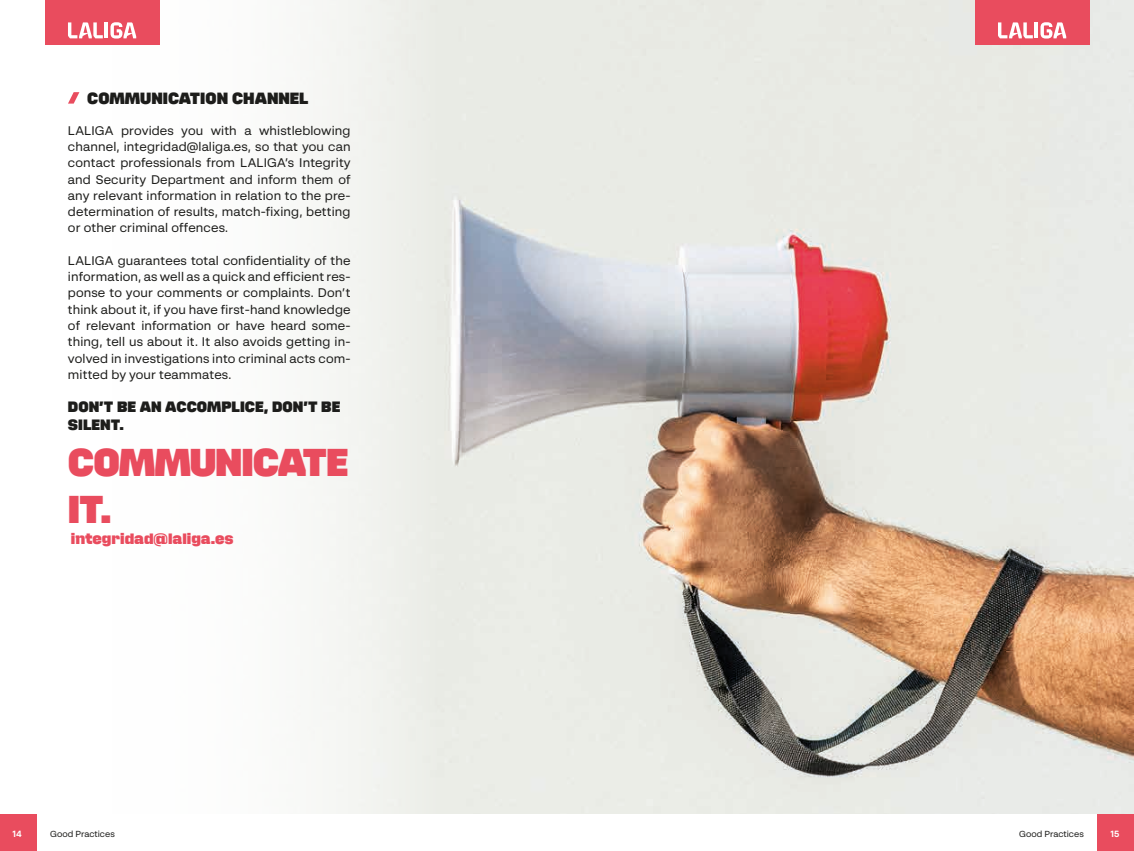
<style>
.page{position:relative;width:1134px;height:851px;background:#fff}
.page>*{position:absolute;margin:0;border:0;box-sizing:border-box;transform-origin:0 0}
.t1{font:700 expanded 38.75px/46.5px "LALIGA Headline";letter-spacing:-.03em;color:#e94c5e}
.t2{font:700 expanded 16.25px "LALIGA Headline";color:#1d1d1b}
.t3{font:700 expanded 15px/18px "LALIGA Headline";color:#1d1d1b}
.t4{font:700 expanded 15px "LALIGA Headline";color:#e94c5e}
.t5{font:12.5px/16.2px "LALIGA Text";letter-spacing:.01em;color:#1d1d1b;text-align:justify}
.t6{font:700 9px "LALIGA Text";color:#fff}
.t7{font:8.75px "LALIGA Text";color:#1d1d1b}
</style>
<div class="page">
<img style="left:439px;top:0;width:695px;height:814px">
<div style="left:0;top:0;width:439px;height:850px;background:linear-gradient(to right,#fff,#eff1ed)"></div>
<div style="left:36px;top:814px;width:1062px;height:36px;background:#fff"></div>
<div style="left:975px;top:0;width:114px;height:45px;background:#e94c5e"></div>
<div style="left:45px;top:0;width:114px;height:45px;background:#e94c5e"></div>
<svg style="left:998px;top:22px;width:35px;height:16px"></svg>
<hr style="left:1035px;top:22px;width:3px;height:16px;background:#fff">
<svg style="left:1040px;top:22px;width:26px;height:17px"></svg>
<svg style="left:68px;top:22px;width:35px;height:16px"></svg>
<hr style="left:105px;top:22px;width:3px;height:16px;background:#fff">
<svg style="left:110px;top:22px;width:26px;height:17px"></svg>
<div style="left:0;top:814px;width:36px;height:36px;background:#e94c5e"></div>
<div style="left:1098px;top:814px;width:36px;height:36px;background:#e94c5e"></div>
<svg style="left:68px;top:92px;width:11px;height:12px"></svg>
<h2 class="t2" style="left:87px;top:88px;width:223px">COMMUNICATION CHANNEL</h2>
<p class="t5" style="left:68px;top:122px;width:284px">LALIGA provides you with a whistleblowing channel, integridad@laliga.es, so that you can contact professionals from LALIGA’s Integrity and Security Department and inform them of any relevant information in relation to the pre&shy;determination of results, match-fixing, betting or other criminal offences.</p>
<p class="t5" style="left:68px;top:252px;width:284px">LALIGA guarantees total confidentiality of the information, as well as a quick and efficient res&shy;ponse to your comments or complaints. Don’t think about it, if you have first-hand knowledge of relevant information or have heard some&shy;thing, tell us about it. It also avoids getting in&shy;volved in investigations into criminal acts com&shy;mitted by your teammates.</p>
<p class="t3" style="left:68px;top:397px;width:274px">DON’T BE AN ACCOMPLICE, DON’T BE<br>SILENT.</p>
<h1 class="t1" style="left:68px;top:438px;width:282px">COMMUNICATE<br>IT.</h1>
<p class="t4" style="left:71px;top:529px;width:164px">integridad@laliga.es</p>
<p class="t7" style="left:50px;top:828px;width:66px">Good Practices</p>
<p class="t7" style="left:1019px;top:828px;width:66px">Good Practices</p>
<p class="t6" style="left:12px;top:828px;width:11px">14</p>
<p class="t6" style="left:1110px;top:828px;width:13px">1515</p>
</div>
